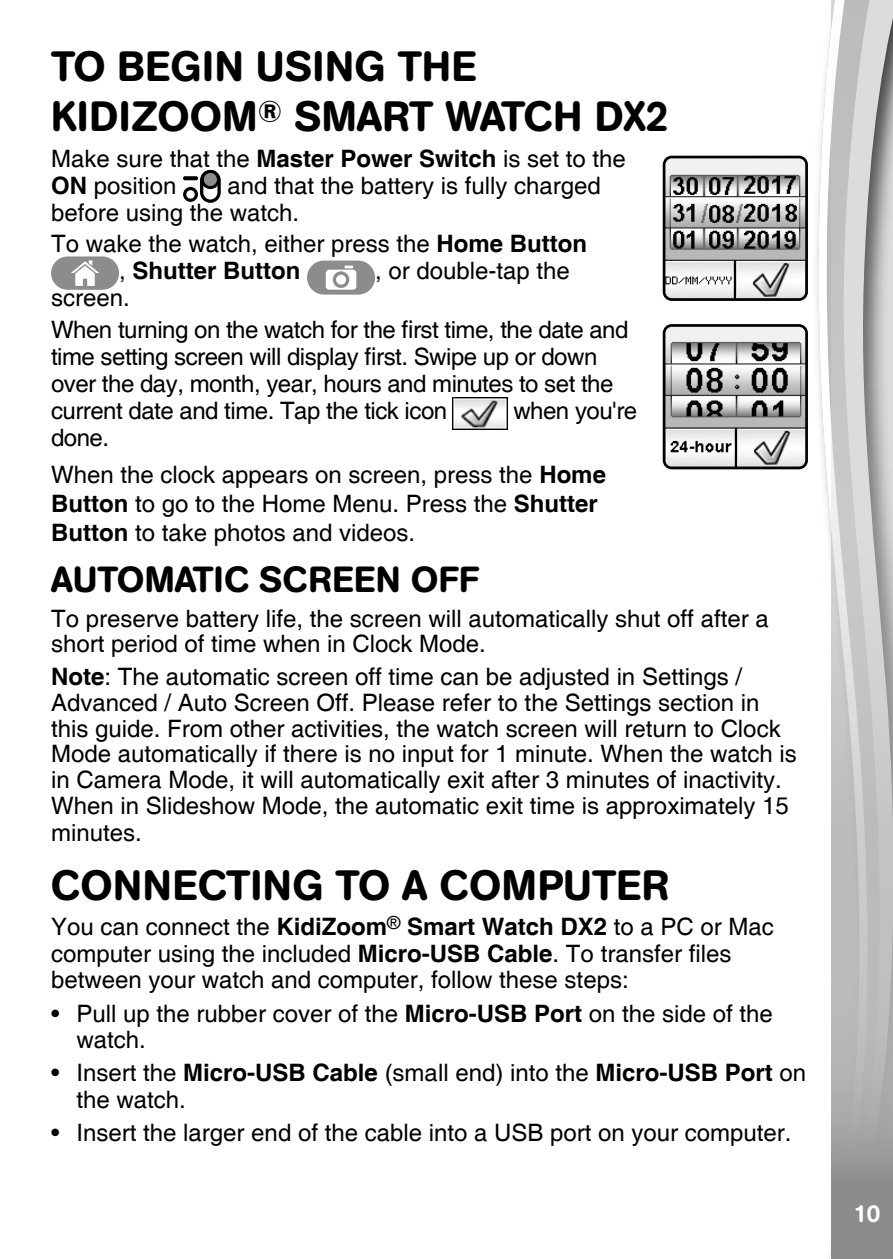
<style>
.page{position:relative;width:893px;height:1259px;background:#fff}
.page>*{position:absolute;margin:0;border:0;box-sizing:border-box;transform-origin:0 0}
.t1{font:500 42px/50.4px "AG Book Rounded";letter-spacing:.02em;color:#000001}
.t2{font:500 36px "AG Book Rounded";letter-spacing:.02em;color:#000001}
.t3{font:24px/26.1px "Helvetica";color:#000001}
.t4{font:24px/27px "Helvetica";letter-spacing:-.02em;color:#000001}
.t5{font:500 24px "AG Book Rounded";color:#fff}
.s1{font-weight:700}
</style>
<div class="page">
<svg style="left:818px;top:0;width:14px;height:1259px"></svg>
<svg style="left:832px;top:0;width:61px;height:1259px;background:#bcbcbc"></svg>
<div style="left:200px;top:170px;width:21px;height:33px;border:3px solid #000;border-radius:9px"></div>
<svg style="left:183px;top:187px;width:15px;height:15px"></svg>
<svg style="left:183px;top:176px;width:15px;height:4px"></svg>
<div style="left:202px;top:171px;width:16px;height:17px;background:#8a8c8e;border-radius:50%"></div>
<div style="left:201px;top:170px;width:19px;height:19px;border:3px solid #000;border-radius:50%"></div>
<div style="left:51px;top:256px;width:68px;height:34px;background:#8a8c8e;border-radius:17px"></div>
<svg style="left:71px;top:260px;width:28px;height:26px"></svg>
<div style="left:307px;top:261px;width:68px;height:34px;background:#8a8c8e;border-radius:17px"></div>
<svg style="left:326px;top:265px;width:30px;height:25px"></svg>
<img style="left:453px;top:398px;width:55px;height:31px">
<img style="left:667px;top:160px;width:137px;height:137px">
<div style="left:663px;top:156px;width:145px;height:145px;border:3px solid #000001;border-radius:8px"></div>
<img style="left:667px;top:328px;width:137px;height:137px">
<div style="left:663px;top:324px;width:145px;height:145px;border:3px solid #000001;border-radius:8px"></div>
<h1 class="t1" style="left:51px;top:42px;width:620px">TO BEGIN USING THE<br>KIDIZOOM<sup>®</sup> SMART WATCH DX2</h1>
<p class="t3" style="left:51px;top:146px;width:576px;line-height:27px">Make sure that the <span class="s1">Master Power Switch</span> is set to the<br><span class="s1">ON</span> position</p>
<p class="t3" style="left:51px;top:173px;width:551px;line-height:27px;text-indent:176px">and that the battery is fully charged before using the watch.</p>
<p class="t3" style="left:119px;top:231px;width:470px;line-height:27px;text-indent:-68px">To wake the watch, either press the <span class="s1">Home Button </span>, <span class="s1">Shutter Button</span></p>
<p class="t3" style="left:375px;top:259px;width:196px">, or double-tap the</p>
<p class="t4" style="left:51px;top:283px;width:579px;line-height:31.2px">screen.<br>When turning on the watch for the first time, the date and</p>
<p class="t4" style="left:51px;top:343px;width:564px">time setting screen will display first. Swipe up or down over the day, month, year, hours and minutes to set the current date and time. Tap the tick icon</p>
<p class="t4" style="left:513px;top:397px;width:125px">when you're</p>
<p class="t3" style="left:51px;top:419px;width:556px;line-height:37.2px">done.<br>When the clock appears on screen, press the <span class="s1">Home</span></p>
<p class="t3" style="left:51px;top:490px;width:548px;line-height:28.8px"><span class="s1">Button</span> to go to the Home Menu. Press the <span class="s1">Shutter<br>Button</span> to take photos and videos.</p>
<h2 class="t2" style="left:51px;top:558px;width:430px">AUTOMATIC SCREEN OFF</h2>
<p class="t3" style="left:51px;top:606px;width:719px">To preserve battery life, the screen will automatically shut off after a short period of time when in Clock Mode.</p>
<p class="t3" style="left:51px;top:664px;width:747px"><span class="s1">Note</span>: The automatic screen off time can be adjusted in Settings / Advanced / Auto Screen Off. Please refer to the Settings section in this guide. From other activities, the watch screen will return to Clock Mode automatically if there is no input for 1 minute. When the watch is in Camera Mode, it will automatically exit after 3 minutes of inactivity.<br>When in Slideshow Mode, the automatic exit time is approximately 15 minutes.</p>
<h1 class="t1" style="left:51px;top:860px;width:619px">CONNECTING TO A COMPUTER</h1>
<p class="t3" style="left:51px;top:914px;width:724px">You can connect the <span class="s1">KidiZoom</span><sup>®</sup> <span class="s1">Smart Watch DX2</span> to a PC or Mac computer using the included <span class="s1">Micro-USB Cable</span>. To transfer files between your watch and computer, follow these steps:</p>
<p class="t3" style="left:77px;top:1000px;width:698px;text-indent:-26px">• Pull up the rubber cover of the <span class="s1">Micro-USB Port</span> on the side of the watch.</p>
<p class="t3" style="left:77px;top:1060px;width:731px;text-indent:-26px">• Insert the <span class="s1">Micro-USB Cable</span> (small end) into the <span class="s1">Micro-USB Port</span> on the watch.</p>
<p class="t3" style="left:51px;top:1120px;width:742px">• Insert the larger end of the cable into a USB port on your computer.</p>
<p class="t5" style="left:853px;top:1199px;width:28px">10</p>
</div>
